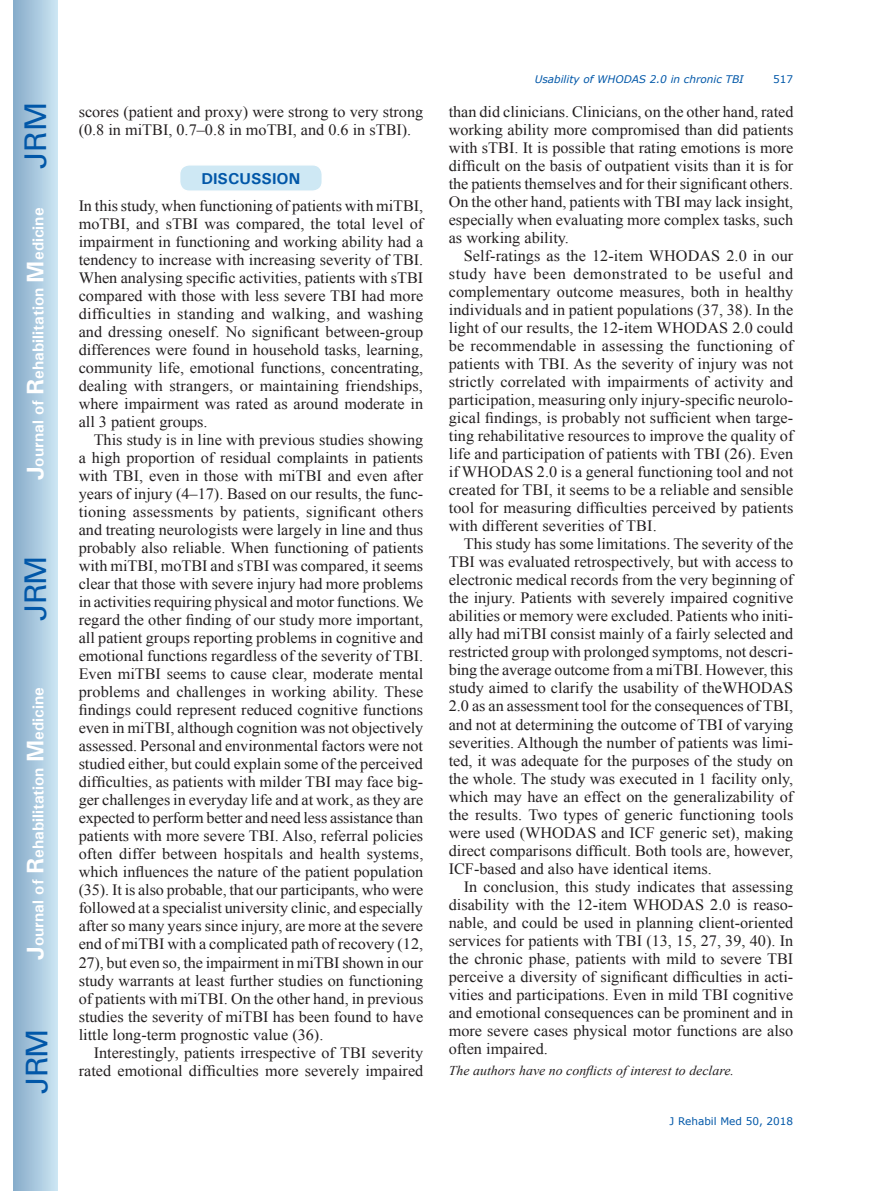
<style>
.page{position:relative;width:872px;height:1191px;background:#fff}
.page>*{position:absolute;margin:0;border:0;box-sizing:border-box;transform-origin:0 0}
.t1{font:30px "Univers";letter-spacing:-.03em;color:#0157a8}
.t2{font:15.75px/18px "Times New Roman";color:#231f20;text-align:justify}
.t3{font:700 15.75px "Univers";color:#fff}
.t4{font:700 15.75px "Univers";color:#0157a8}
.t5{font:italic 13.5px "Times New Roman";color:#231f20}
.t6{font:italic 10.5px "Verdana";color:#0157a8}
.t7{font:10.5px "Verdana";color:#0157a8}
.s1{font-size:24px}
</style>
<div class="page">
<div style="left:14px;top:0;width:43px;height:1191px;background:linear-gradient(to right,#88acca,#cbe5f2)"></div>
<div style="left:180px;top:165px;width:142px;height:26px;background:#cee8f4;border-radius:10px"></div>
<div style="left:179px;top:164px;width:144px;height:28px;border:2px solid #fff;border-radius:10px"></div>
<h1 class="t1" style="left:18px;top:169px;width:68px;rotate:-90deg">JRM</h1>
<p class="t3" style="left:28px;top:480px;width:274px;rotate:-90deg"><span class="s1">J</span>ournal of <span class="s1">R</span>ehabilitation <span class="s1">M</span>edicine</p>
<h1 class="t1" style="left:18px;top:620px;width:67px;rotate:-90deg">JRM</h1>
<p class="t3" style="left:28px;top:959px;width:274px;rotate:-90deg"><span class="s1">J</span>ournal of <span class="s1">R</span>ehabilitation <span class="s1">M</span>edicine</p>
<h1 class="t1" style="left:19px;top:1093px;width:67px;rotate:-90deg">JRM</h1>
<p class="t2" style="left:79px;top:103px;width:346px">scores (patient and proxy) were strong to very strong (0.8 in miTBI, 0.7–0.8 in moTBI, and 0.6 in sTBI).</p>
<p class="t4" style="left:201px;top:169px;width:101px">DISCUSSION</p>
<p class="t2" style="left:79px;top:197px;width:346px">In this study, when functioning of patients with miTBI, moTBI, and sTBI was compared, the total level of impairment in functioning and working ability had a tendency to increase with increasing severity of TBI.<br>When analysing specific activities, patients with sTBI compared with those with less severe TBI had more difficulties in standing and walking, and washing and dressing oneself. No significant between-group differences were found in household tasks, learning, community life, emotional functions, concentrating, dealing with strangers, or maintaining friendships, where impairment was rated as around moderate in all 3 patient groups.</p>
<p class="t2" style="left:79px;top:431px;width:346px;text-indent:15px">This study is in line with previous studies showing a high proportion of residual complaints in patients with TBI, even in those with miTBI and even after years of injury (4–17). Based on our results, the func&shy;tioning assessments by patients, significant others and treating neurologists were largely in line and thus probably also reliable. When functioning of patients with miTBI, moTBI and sTBI was compared, it seems clear that those with severe injury had more problems in activities requiring physical and motor functions. We regard the other finding of our study more important, all patient groups reporting problems in cognitive and emotional functions regardless of the severity of TBI.<br>Even miTBI seems to cause clear, moderate mental problems and challenges in working ability. These findings could represent reduced cognitive functions even in miTBI, although cognition was not objectively assessed. Personal and environmental factors were not studied either, but could explain some of the perceived difficulties, as patients with milder TBI may face big&shy;ger challenges in everyday life and at work, as they are expected to perform better and need less assistance than patients with more severe TBI. Also, referral policies often differ between hospitals and health systems, which influences the nature of the patient population (35). It is also probable, that our participants, who were followed at a specialist university clinic, and especially after so many years since injury, are more at the severe end of miTBI with a complicated path of recovery (12, 27), but even so, the impairment in miTBI shown in our study warrants at least further studies on functioning of patients with miTBI. On the other hand, in previous studies the severity of miTBI has been found to have little long-term prognostic value (36).</p>
<p class="t2" style="left:79px;top:1043px;width:346px;text-align:right">Interestingly, patients irrespective of TBI severity rated emotional difficulties more severely impaired</p>
<p class="t6" style="left:534px;top:72px;width:210px">Usability of WHODAS 2.0 in chronic TBI</p>
<p class="t7" style="left:773px;top:72px;width:22px">517</p>
<p class="t2" style="left:449px;top:103px;width:346px">than did clinicians. Clinicians, on the other hand, rated working ability more compromised than did patients with sTBI. It is possible that rating emotions is more difficult on the basis of outpatient visits than it is for the patients themselves and for their significant others.<br>On the other hand, patients with TBI may lack insight, especially when evaluating more complex tasks, such as working ability.</p>
<p class="t2" style="left:449px;top:247px;width:346px;text-indent:15px">Self-ratings as the 12-item WHODAS 2.0 in our study have been demonstrated to be useful and complementary outcome measures, both in healthy individuals and in patient populations (37, 38). In the light of our results, the 12-item WHODAS 2.0 could be recommendable in assessing the functioning of patients with TBI. As the severity of injury was not strictly correlated with impairments of activity and participation, measuring only injury-specific neurolo&shy;gical findings, is probably not sufficient when targe&shy;ting rehabilitative resources to improve the quality of life and participation of patients with TBI (26). Even if WHODAS 2.0 is a general functioning tool and not created for TBI, it seems to be a reliable and sensible tool for measuring difficulties perceived by patients with different severities of TBI.</p>
<p class="t2" style="left:449px;top:535px;width:346px;text-indent:15px">This study has some limitations. The severity of the TBI was evaluated retrospectively, but with access to electronic medical records from the very beginning of the injury. Patients with severely impaired cognitive abilities or memory were excluded. Patients who initi&shy;ally had miTBI consist mainly of a fairly selected and restricted group with prolonged symptoms, not descri&shy;bing the average outcome from a miTBI. However, this study aimed to clarify the usability of theWHODAS 2.0 as an assessment tool for the consequences of TBI, and not at determining the outcome of TBI of varying severities. Although the number of patients was limi&shy;ted, it was adequate for the purposes of the study on the whole. The study was executed in 1 facility only, which may have an effect on the generalizability of the results. Two types of generic functioning tools were used (WHODAS and ICF generic set), making direct comparisons difficult. Both tools are, however, ICF-based and also have identical items.</p>
<p class="t2" style="left:449px;top:877px;width:346px;text-indent:15px">In conclusion, this study indicates that assessing disability with the 12-item WHODAS 2.0 is reaso&shy;nable, and could be used in planning client-oriented services for patients with TBI (13, 15, 27, 39, 40). In the chronic phase, patients with mild to severe TBI perceive a diversity of significant difficulties in acti&shy;vities and participations. Even in mild TBI cognitive and emotional consequences can be prominent and in more severe cases physical motor functions are also often impaired.</p>
<p class="t5" style="left:449px;top:1061px;width:287px">The authors have no conflicts of interest to declare.</p>
<p class="t7" style="left:669px;top:1114px;width:125px">J Rehabil Med 50, 2018</p>
</div>
